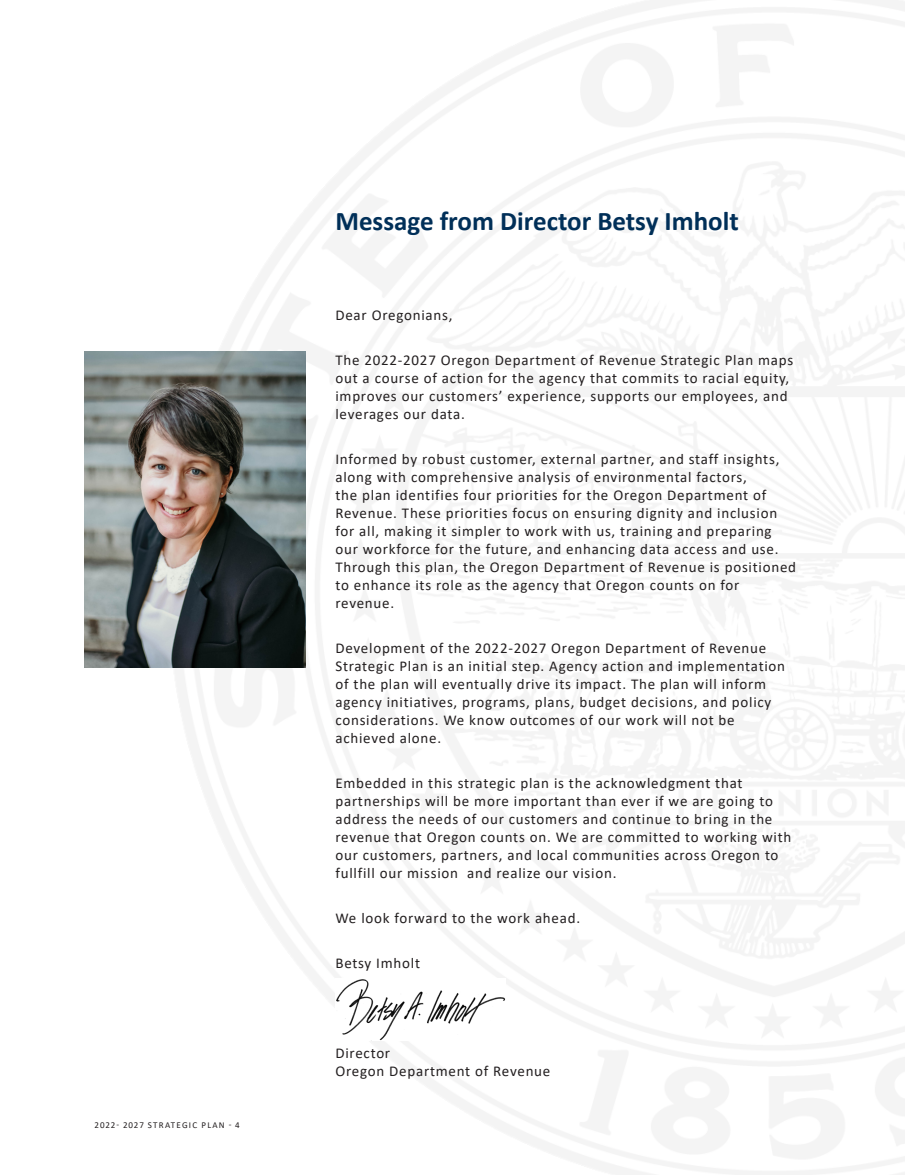
<style>
.page{position:relative;width:905px;height:1175px;background:#fff}
.page>*{position:absolute;margin:0;border:0;box-sizing:border-box;transform-origin:0 0}
.t1{font:700 27px "Calibri";color:#002f58}
.Body_text{font:15px/18px "Calibri";letter-spacing:.05em;color:#231f20}
.t2{font:9px "Calibri";letter-spacing:.135em;color:#231f20}
</style>
<div class="page">
<img style="left:168px;top:0;width:736px;height:1174px">
<img style="left:84px;top:351px;width:221px;height:316px">
<img style="left:335px;top:978px;width:171px;height:63px">
<p class="t2" style="left:94px;top:1118px;width:147px">2022- 2027 STRATEGIC PLAN - 4</p>
<h1 class="t1" style="left:335px;top:201px;width:405px">Message from Director Betsy Imholt</h1>
<p class="Body_text" style="left:335px;top:305px;width:119px">Dear Oregonians,</p>
<p class="Body_text" style="left:335px;top:350px;width:459px">The 2022-2027 Oregon Department of Revenue Strategic Plan maps out a course of action for the agency that commits to racial equity, improves our customers’ experience, supports our employees, and leverages our data.</p>
<p class="Body_text" style="left:335px;top:449px;width:462px">Informed by robust customer, external partner, and staff insights, along with comprehensive analysis of environmental factors,<br>the plan identifies four priorities for the Oregon Department of Revenue. These priorities focus on ensuring dignity and inclusion for all, making it simpler to work with us, training and preparing our workforce for the future, and enhancing data access and use.<br>Through this plan, the Oregon Department of Revenue is positioned to enhance its role as the agency that Oregon counts on for revenue.</p>
<p class="Body_text" style="left:335px;top:638px;width:451px">Development of the 2022-2027 Oregon Department of Revenue Strategic Plan is an initial step. Agency action and implementation of the plan will eventually drive its impact. The plan will inform agency initiatives, programs, plans, budget decisions, and policy considerations. We know outcomes of our work will not be achieved alone.</p>
<p class="Body_text" style="left:335px;top:773px;width:457px">Embedded in this strategic plan is the acknowledgment that partnerships will be more important than ever if we are going to address the needs of our customers and continue to bring in the revenue that Oregon counts on. We are committed to working with our customers, partners, and local communities across Oregon to fullfill our mission and realize our vision.</p>
<p class="Body_text" style="left:335px;top:908px;width:246px">We look forward to the work ahead.</p>
<p class="Body_text" style="left:335px;top:953px;width:86px">Betsy Imholt</p>
<p class="Body_text" style="left:335px;top:1043px;width:56px">Director</p>
<p class="Body_text" style="left:335px;top:1061px;width:216px">Oregon Department of Revenue</p>
</div>
